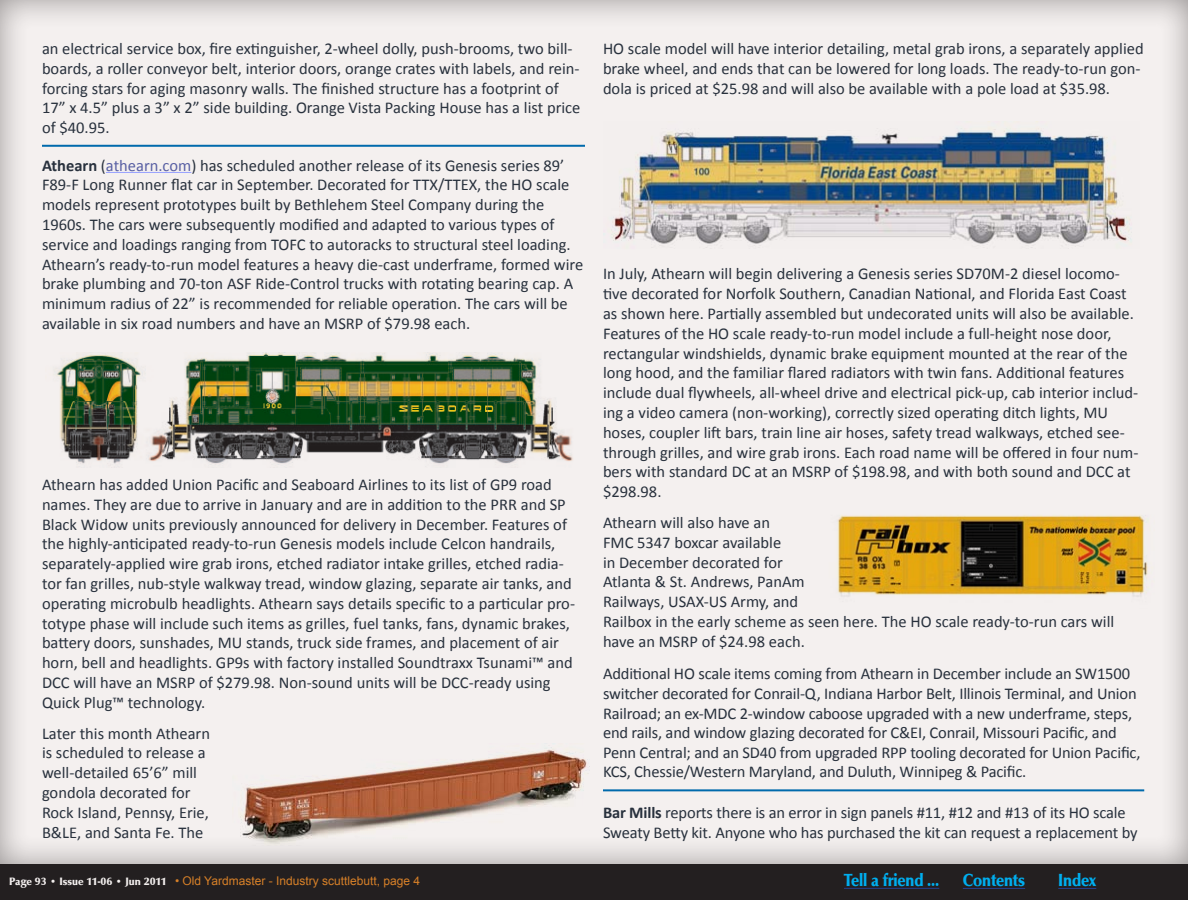
<style>
.page{position:relative;width:1188px;height:900px;background:#fff}
.page>*{position:absolute;margin:0;border:0;box-sizing:border-box;transform-origin:0 0}
.t1{font:18px "URW Classico Blac";letter-spacing:-.01em;color:#00aeef;scale:.9 1}
.Body_text_no_dropcap{font:16.5px/19.8px "Calibri";color:#28313d}
.t2{font:12px "Arial";color:#d78028}
.t3{font:11px "URW Classico Blac";color:#f4f0ef}
.s1{font-weight:700}
.s2{color:#585fa3}
</style>
<div class="page">
<div style="left:0;top:864px;width:1188px;height:36px;background:#231f20"></div>
<div style="left:0;top:0;width:1188px;height:864px;background:#231f20;opacity:.45"></div>
<hr style="left:963px;top:888px;width:62px;height:1px;background:#253f8e">
<hr style="left:1058px;top:888px;width:38px;height:1px;background:#253f8e">
<hr style="left:844px;top:888px;width:95px;height:1px;background:#253f8e">
<hr style="left:42px;top:145px;width:543px;height:2px;background:#006aac">
<hr style="left:106px;top:172px;width:85px;height:1px;background:#96a0ff">
<img style="left:45px;top:353px;width:537px;height:114px">
<hr style="left:603px;top:789px;width:541px;height:2px;background:#006aac">
<img style="left:233px;top:744px;width:357px;height:102px">
<img style="left:603px;top:121px;width:537px;height:128px">
<img style="left:824px;top:500px;width:331px;height:108px">
<p class="Body_text_no_dropcap" style="left:42px;top:39px;width:540px">an electrical service box, fire extinguisher, 2-wheel dolly, push-brooms, two bill&shy;boards, a roller conveyor belt, interior doors, orange crates with labels, and rein&shy;forcing stars for aging masonry walls. The finished structure has a footprint of 17” x 4.5” plus a 3” x 2” side building. Orange Vista Packing House has a list price of $40.95.</p>
<p class="Body_text_no_dropcap" style="left:42px;top:155px;width:543px"><span class="s1">Athearn</span> (<span class="s2">athearn.com</span>) has scheduled another release of its Genesis series 89’ F89-F Long Runner flat car in September. Decorated for TTX/TTEX, the HO scale models represent prototypes built by Bethlehem Steel Company during the 1960s. The cars were subsequently modified and adapted to various types of service and loadings ranging from TOFC to autoracks to structural steel loading.<br>Athearn’s ready-to-run model features a heavy die-cast underframe, formed wire brake plumbing and 70-ton ASF Ride-Control trucks with rotating bearing cap. A minimum radius of 22” is recommended for reliable operation. The cars will be available in six road numbers and have an MSRP of $79.98 each.</p>
<p class="Body_text_no_dropcap" style="left:603px;top:39px;width:542px">HO scale model will have interior detailing, metal grab irons, a separately applied brake wheel, and ends that can be lowered for long loads. The ready-to-run gon&shy;dola is priced at $25.98 and will also be available with a pole load at $35.98.</p>
<p class="Body_text_no_dropcap" style="left:603px;top:264px;width:537px">In July, Athearn will begin delivering a Genesis series SD70M-2 diesel locomo&shy;tive decorated for Norfolk Southern, Canadian National, and Florida East Coast as shown here. Partially assembled but undecorated units will also be available.<br>Features of the HO scale ready-to-run model include a full-height nose door, rectangular windshields, dynamic brake equipment mounted at the rear of the long hood, and the familiar flared radiators with twin fans. Additional features include dual flywheels, all-wheel drive and electrical pick-up, cab interior includ&shy;ing a video camera (non-working), correctly sized operating ditch lights, MU hoses, coupler lift bars, train line air hoses, safety tread walkways, etched see&shy;through grilles, and wire grab irons. Each road name will be offered in four num&shy;bers with standard DC at an MSRP of $198.98, and with both sound and DCC at $298.98.</p>
<p class="Body_text_no_dropcap" style="left:603px;top:513px;width:513px">Athearn will also have an<br>FMC 5347 boxcar available<br>in December decorated for<br>Atlanta &amp; St. Andrews, PanAm<br>Railways, USAX-US Army, and<br>Railbox in the early scheme as seen here. The HO scale ready-to-run cars will have an MSRP of $24.98 each.</p>
<p class="Body_text_no_dropcap" style="left:603px;top:664px;width:539px">Additional HO scale items coming from Athearn in December include an SW1500 switcher decorated for Conrail-Q, Indiana Harbor Belt, Illinois Terminal, and Union Railroad; an ex-MDC 2-window caboose upgraded with a new underframe, steps, end rails, and window glazing decorated for C&amp;EI, Conrail, Missouri Pacific, and Penn Central; and an SD40 from upgraded RPP tooling decorated for Union Pacific, KCS, Chessie/Western Maryland, and Duluth, Winnipeg &amp; Pacific.</p>
<p class="Body_text_no_dropcap" style="left:603px;top:803px;width:536px"><span class="s1">Bar Mills</span> reports there is an error in sign panels #11, #12 and #13 of its HO scale<br>Sweaty Betty kit. Anyone who has purchased the kit can request a replacement by</p>
<p class="Body_text_no_dropcap" style="left:42px;top:475px;width:535px">Athearn has added Union Pacific and Seaboard Airlines to its list of GP9 road names. They are due to arrive in January and are in addition to the PRR and SP Black Widow units previously announced for delivery in December. Features of the highly-anticipated ready-to-run Genesis models include Celcon handrails, separately-applied wire grab irons, etched radiator intake grilles, etched radia&shy;tor fan grilles, nub-style walkway tread, window glazing, separate air tanks, and operating microbulb headlights. Athearn says details specific to a particular pro&shy;totype phase will include such items as grilles, fuel tanks, fans, dynamic brakes, battery doors, sunshades, MU stands, truck side frames, and placement of air horn, bell and headlights. GP9s with factory installed Soundtraxx Tsunami™ and DCC will have an MSRP of $279.98. Non-sound units will be DCC-ready using Quick Plug™ technology.</p>
<p class="Body_text_no_dropcap" style="left:42px;top:723px;width:170px">Later this month Athearn is scheduled to release a well-detailed 65’6” mill gondola decorated for<br>Rock Island, Pennsy, Erie,<br>B&amp;LE, and Santa Fe. The</p>
<p class="t2" style="left:175px;top:873px;width:247px">• Old Yardmaster - Industry scuttlebutt, page 4</p>
<p class="t3" style="left:9px;top:874px;width:159px">Page 93 • Issue 11-06 • Jun 2011</p>
<p class="t1" style="left:844px;top:869px;width:107px">Tell a friend ...</p>
<p class="t1" style="left:963px;top:869px;width:71px">Contents</p>
<p class="t1" style="left:1058px;top:869px;width:44px">Index</p>
</div>
